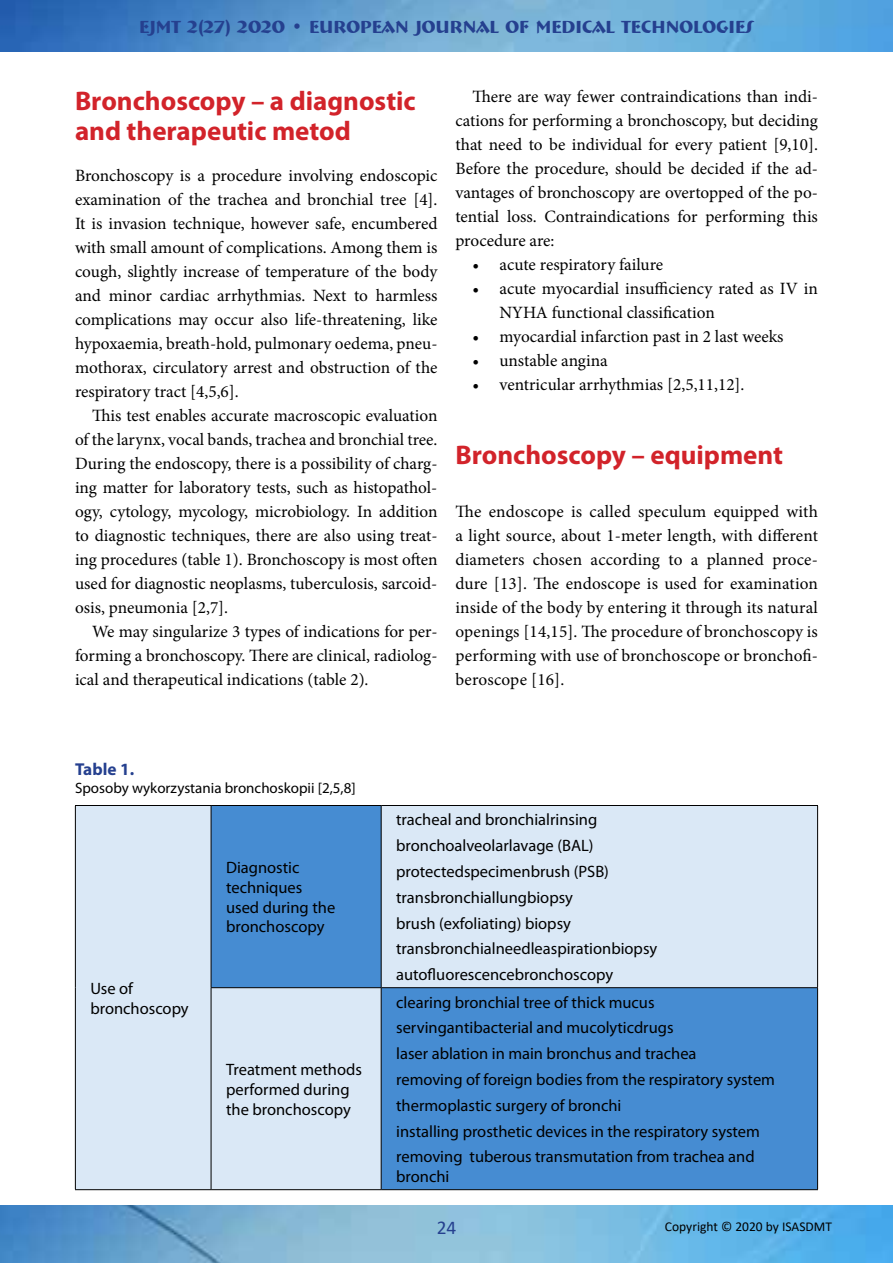
<style>
.page{position:relative;width:893px;height:1263px;background:#fff}
.page>*{position:absolute;margin:0;border:0;box-sizing:border-box;transform-origin:0 0}
.t1{font:700 27px/30px "Myriad Pro";color:#d2232a}
.t2{font:19.5px "Calibri";color:#25408f}
.t3{font:700 18px "Bremen BT";color:#25408f}
.t4{font:17.25px/24px "Minion Pro";color:#000;text-align:justify}
.t5{font:700 17.25px "Myriad Pro";color:#25408f}
.t6{font:16.5px/25.8px "Myriad Pro";color:#000}
.t7{font:15px "Myriad Pro";color:#000}
.t8{font:13.5px "Calibri";color:#000}
</style>
<div class="page">
<img style="left:0;top:0;width:893px;height:52px">
<img style="left:0;top:1205px;width:893px;height:58px">
<div style="left:76px;top:806px;width:135px;height:383px;background:#dae8f6"></div>
<svg style="left:212px;top:806px;width:605px;height:383px;background:#8eb8e3"></svg>
<hr style="left:211px;top:987px;width:170px;height:1px;background:#000">
<hr style="left:381px;top:987px;width:437px;height:1px;background:#000">
<hr style="left:211px;top:806px;width:1px;height:181px;background:#000">
<hr style="left:381px;top:806px;width:1px;height:181px;background:#000">
<hr style="left:211px;top:988px;width:1px;height:201px;background:#000">
<hr style="left:381px;top:988px;width:1px;height:201px;background:#000">
<hr style="left:75px;top:805px;width:136px;height:1px;background:#000">
<hr style="left:75px;top:806px;width:1px;height:182px;background:#000">
<hr style="left:211px;top:805px;width:170px;height:1px;background:#000">
<hr style="left:381px;top:805px;width:437px;height:1px;background:#000">
<hr style="left:817px;top:806px;width:1px;height:181px;background:#000">
<hr style="left:75px;top:988px;width:1px;height:201px;background:#000">
<hr style="left:817px;top:988px;width:1px;height:201px;background:#000">
<hr style="left:75px;top:1189px;width:136px;height:1px;background:#000">
<hr style="left:211px;top:1189px;width:170px;height:1px;background:#000">
<hr style="left:381px;top:1189px;width:437px;height:1px;background:#000">
<p class="t3" style="left:139px;top:15px;width:616px">EJMT 2(27) 2020 • EUROPEAN JOURNAL OF MEDICAL TECHNOLOGIES</p>
<h1 class="t1" style="left:75px;top:85px;width:342px">Bronchoscopy – a diagnostic and therapeutic metod</h1>
<p class="t4" style="left:75px;top:163px;width:364px">Bronchoscopy is a procedure involving endoscopic examination of the trachea and bronchial tree [4].<br>It is invasion technique, however safe, encumbered with small amount of complications. Among them is cough, slightly increase of temperature of the body and minor cardiac arrhythmias. Next to harmless complications may occur also life-threatening, like hypoxaemia, breath-hold, pulmonary oedema, pneu&shy;mothorax, circulatory arrest and obstruction of the respiratory tract [4,5,6].</p>
<p class="t4" style="left:75px;top:403px;width:364px;text-indent:17px">This test enables accurate macroscopic evaluation of the larynx, vocal bands, trachea and bronchial tree.<br>During the endoscopy, there is a possibility of charg&shy;ing matter for laboratory tests, such as histopathol&shy;ogy, cytology, mycology, microbiology. In addition to diagnostic techniques, there are also using treat&shy;ing procedures (table 1). Bronchoscopy is most often used for diagnostic neoplasms, tuberculosis, sarcoid&shy;osis, pneumonia [2,7].</p>
<p class="t4" style="left:75px;top:619px;width:364px;text-indent:17px">We may singularize 3 types of indications for per&shy;forming a bronchoscopy. There are clinical, radiolog&shy;ical and therapeutical indications (table 2).</p>
<p class="t4" style="left:455px;top:85px;width:364px;text-indent:17px">There are way fewer contraindications than indi&shy;cations for performing a bronchoscopy, but deciding that need to be individual for every patient [9,10].<br>Before the procedure, should be decided if the ad&shy;vantages of bronchoscopy are overtopped of the po&shy;tential loss. Contraindications for performing this procedure are:</p>
<p class="t4" style="left:472px;top:253px;width:192px">• acute respiratory failure</p>
<p class="t4" style="left:499px;top:277px;width:320px;text-indent:-27px">• acute myocardial insufficiency rated as IV in<br>NYHA functional classification</p>
<p class="t4" style="left:472px;top:325px;width:313px">• myocardial infarction past in 2 last weeks</p>
<p class="t4" style="left:472px;top:349px;width:137px">• unstable angina</p>
<p class="t4" style="left:472px;top:373px;width:274px">• ventricular arrhythmias [2,5,11,12].</p>
<h1 class="t1" style="left:455px;top:439px;width:329px">Bronchoscopy – equipment</h1>
<p class="t4" style="left:455px;top:499px;width:364px">The endoscope is called speculum equipped with a light source, about 1-meter length, with different diameters chosen according to a planned proce&shy;dure [13]. The endoscope is used for examination inside of the body by entering it through its natural openings [14,15]. The procedure of bronchoscopy is performing with use of bronchoscope or bronchofi&shy;beroscope [16].</p>
<p class="t5" style="left:75px;top:758px;width:61px">Table 1.</p>
<p class="t7" style="left:75px;top:779px;width:282px">Sposoby wykorzystania bronchoskopii [2,5,8]</p>
<p class="t6" style="left:90px;top:978px;width:100px;line-height:19.8px">Use of bronchoscopy</p>
<p class="t6" style="left:226px;top:857px;width:111px;line-height:19.8px">Diagnostic techniques used during the bronchoscopy</p>
<p class="t6" style="left:226px;top:1059px;width:137px;line-height:19.8px">Treatment methods performed during the bronchoscopy</p>
<p class="t6" style="left:396px;top:807px;width:263px">tracheal and bronchialrinsing bronchoalveolarlavage (BAL) protectedspecimenbrush (PSB) transbronchiallungbiopsy<br>brush (exfoliating) biopsy transbronchialneedleaspirationbiopsy autofluorescencebronchoscopy</p>
<p class="t6" style="left:396px;top:989px;width:380px">clearing bronchial tree of thick mucus servingantibacterial and mucolyticdrugs<br>laser ablation in main bronchus and trachea<br>removing of foreign bodies from the respiratory system thermoplastic surgery of bronchi<br>installing prosthetic devices in the respiratory system removing tuberous transmutation from trachea and</p>
<p class="t6" style="left:396px;top:1163px;width:55px">bronchi</p>
<p class="t2" style="left:437px;top:1214px;width:21px">24</p>
<p class="t8" style="left:665px;top:1217px;width:169px">Copyright © 2020 by ISASDMT</p>
</div>
